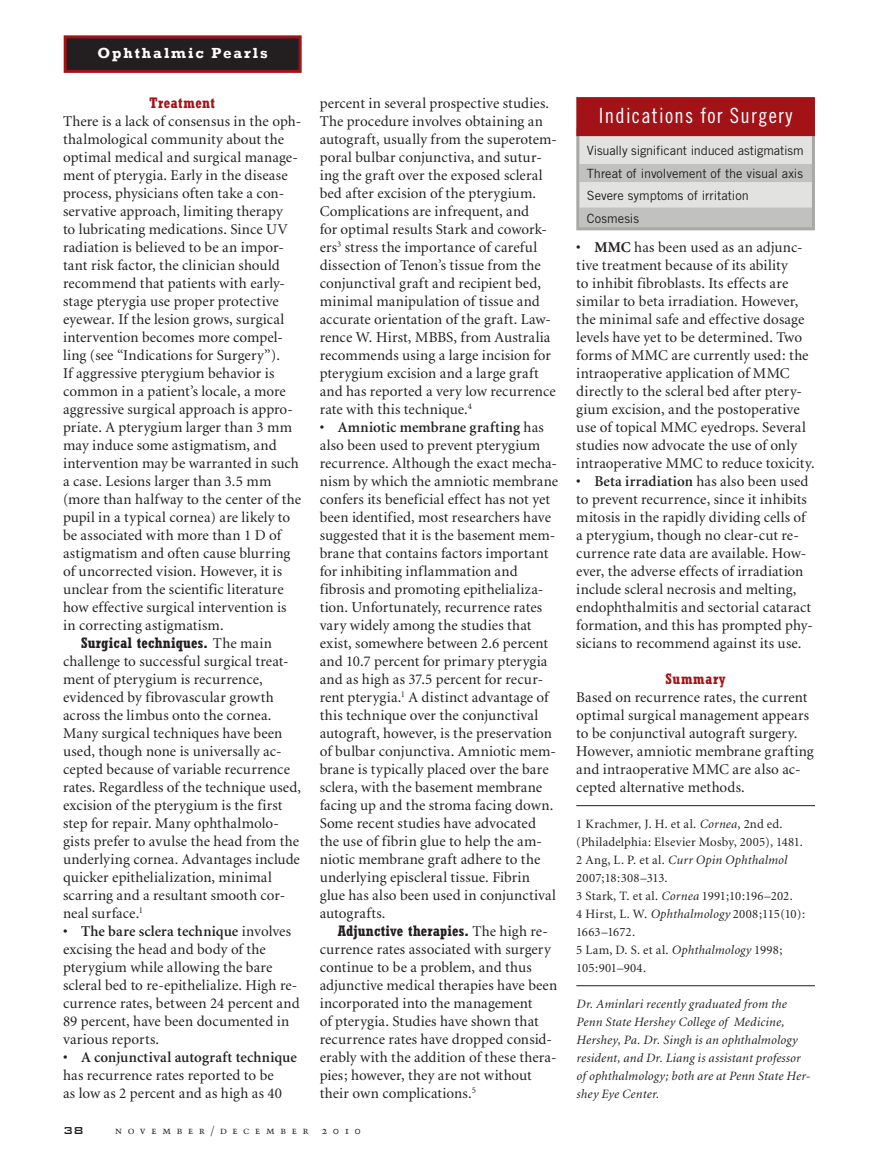
<style>
.page{position:relative;width:878px;height:1175px;background:#fff}
.page>*{position:absolute;margin:0;border:0;box-sizing:border-box;transform-origin:0 0}
.t1{font:21px "Trade Gothic Cond Eighteen";letter-spacing:.06em;color:#fff}
.TEXT_no_indent{font:15px/18px "Minion";letter-spacing:.01em;color:#231f20}
.t2{font:700 15px "Rockwell";letter-spacing:.13em;color:#fff}
.PEARLS_subhead{font:700 condensed 15px "Rockwell";letter-spacing:.035em;color:#a21217}
.t3{font:500 13.5px "Bank Gothic BT";color:#231f20}
.References{font:12.75px/18px "Minion";letter-spacing:.015em;color:#231f20}
.TEXT_ital_rule{font:italic 12.75px/18px "Minion";letter-spacing:.02em;color:#231f20}
.t4{font:12.75px "Trade Gothic";letter-spacing:-.005em;color:#231f20}
.t5{font:10.5px "Trump Mediaeval SC";letter-spacing:.525em;color:#231f20}
.s1{font-family:"Rockwell";font-weight:700;font-stretch:condensed}
.s2{font-weight:600}
.s3{font-weight:700}
.s4{font-style:italic}
</style>
<div class="page">
<div style="left:65px;top:37px;width:235px;height:34px;background:#231f20"></div>
<div style="left:64px;top:35px;width:238px;height:38px;border:3px solid #a21217"></div>
<hr style="left:576px;top:805px;width:238px;height:1px;background:#231f20">
<hr style="left:576px;top:985px;width:238px;height:1px;background:#231f20">
<div style="left:578px;top:129px;width:235px;height:100px;background:#e2e2e1"></div>
<div style="left:579px;top:164px;width:233px;height:18px;background:#c1c2bf"></div>
<div style="left:579px;top:207px;width:233px;height:23px;background:#c1c2bf"></div>
<div style="left:576px;top:128px;width:238px;height:102px;border:3px solid #a8a8a5"></div>
<div style="left:578px;top:99px;width:235px;height:36px;background:#a21217"></div>
<div style="left:576px;top:97px;width:238px;height:39px;border:3px solid #a21217"></div>
<p class="t2" style="left:97px;top:44px;width:172px">Ophthalmic Pearls</p>
<p class="PEARLS_subhead" style="left:149px;top:94px;width:67px">Treatment</p>
<p class="TEXT_no_indent" style="left:63px;top:113px;width:240px">There is a lack of consensus in the oph&shy;thalmological community about the optimal medical and surgical manage&shy;ment of pterygia. Early in the disease process, physicians often take a con&shy;servative approach, limiting therapy<br>to lubricating medications. Since UV radiation is believed to be an impor&shy;tant risk factor, the clinician should recommend that patients with early&shy;stage pterygia use proper protective eyewear. If the lesion grows, surgical intervention becomes more compel&shy;ling (see “Indications for Surgery”).<br>If aggressive pterygium behavior is common in a patient’s locale, a more aggressive surgical approach is appro&shy;priate. A pterygium larger than 3 mm may induce some astigmatism, and intervention may be warranted in such a case. Lesions larger than 3.5 mm (more than halfway to the center of the pupil in a typical cornea) are likely to be associated with more than 1 D of astigmatism and often cause blurring of uncorrected vision. However, it is unclear from the scientific literature how effective surgical intervention is in correcting astigmatism.</p>
<p class="TEXT_no_indent" style="left:63px;top:635px;width:239px;text-indent:18px"><span class="s1">Surgical techniques.</span> The main challenge to successful surgical treat&shy;ment of pterygium is recurrence, evidenced by fibrovascular growth across the limbus onto the cornea.<br>Many surgical techniques have been used, though none is universally ac&shy;cepted because of variable recurrence rates. Regardless of the technique used, excision of the pterygium is the first step for repair. Many ophthalmolo&shy;gists prefer to avulse the head from the underlying cornea. Advantages include quicker epithelialization, minimal scarring and a resultant smooth cor&shy;neal surface.<sup>1</sup></p>
<p class="TEXT_no_indent" style="left:63px;top:923px;width:238px"><span class="s2">• The bare sclera technique</span> involves excising the head and body of the pterygium while allowing the bare scleral bed to re-epithelialize. High re&shy;currence rates, between 24 percent and 89 percent, have been documented in various reports.</p>
<p class="TEXT_no_indent" style="left:63px;top:1049px;width:235px"><span class="s2">• A conjunctival autograft technique </span>has recurrence rates reported to be<br>as low as 2 percent and as high as 40</p>
<p class="TEXT_no_indent" style="left:320px;top:95px;width:239px">percent in several prospective studies.<br>The procedure involves obtaining an autograft, usually from the superotem&shy;poral bulbar conjunctiva, and sutur&shy;ing the graft over the exposed scleral bed after excision of the pterygium.<br>Complications are infrequent, and<br>for optimal results Stark and cowork&shy;ers<sup>3</sup> stress the importance of careful dissection of Tenon’s tissue from the conjunctival graft and recipient bed, minimal manipulation of tissue and accurate orientation of the graft. Law&shy;rence W. Hirst, MBBS, from Australia recommends using a large incision for pterygium excision and a large graft and has reported a very low recurrence rate with this technique.<sup>4</sup></p>
<p class="TEXT_no_indent" style="left:320px;top:419px;width:240px"><span class="s2">• Amniotic membrane grafting</span> has also been used to prevent pterygium recurrence. Although the exact mecha&shy;nism by which the amniotic membrane confers its beneficial effect has not yet been identified, most researchers have suggested that it is the basement mem&shy;brane that contains factors important for inhibiting inflammation and fibrosis and promoting epithelializa&shy;tion. Unfortunately, recurrence rates vary widely among the studies that exist, somewhere between 2.6 percent and 10.7 percent for primary pterygia and as high as 37.5 percent for recur&shy;rent pterygia.<sup>1</sup> A distinct advantage of this technique over the conjunctival autograft, however, is the preservation of bulbar conjunctiva. Amniotic mem&shy;brane is typically placed over the bare sclera, with the basement membrane facing up and the stroma facing down.<br>Some recent studies have advocated the use of fibrin glue to help the am&shy;niotic membrane graft adhere to the underlying episcleral tissue. Fibrin glue has also been used in conjunctival autografts.</p>
<p class="TEXT_no_indent" style="left:320px;top:923px;width:239px;text-indent:18px"><span class="s1">Adjunctive therapies.</span> The high re&shy;currence rates associated with surgery continue to be a problem, and thus adjunctive medical therapies have been incorporated into the management<br>of pterygia. Studies have shown that recurrence rates have dropped consid&shy;erably with the addition of these thera&shy;pies; however, they are not without their own complications.<sup>5</sup></p>
<p class="t3" style="left:63px;top:1123px;width:22px">38</p>
<p class="t5" style="left:115px;top:1124px;width:195px">november/december</p>
<p class="t5" style="left:322px;top:1124px;width:40px">2010</p>
<p class="t1" style="left:599px;top:103px;width:195px">Indications for Surgery</p>
<p class="t4" style="left:586px;top:143px;width:218px">Visually significant induced astigmatism</p>
<p class="t4" style="left:586px;top:165px;width:218px">Threat of involvement of the visual axis</p>
<p class="t4" style="left:586px;top:188px;width:163px">Severe symptoms of irritation</p>
<p class="t4" style="left:586px;top:210px;width:54px">Cosmesis</p>
<p class="TEXT_no_indent" style="left:576px;top:239px;width:240px"><span class="s2">•</span> <span class="s3">MMC</span> has been used as an adjunc&shy;tive treatment because of its ability<br>to inhibit fibroblasts. Its effects are similar to beta irradiation. However, the minimal safe and effective dosage levels have yet to be determined. Two forms of MMC are currently used: the intraoperative application of MMC directly to the scleral bed after ptery&shy;gium excision, and the postoperative use of topical MMC eyedrops. Several studies now advocate the use of only intraoperative MMC to reduce toxicity.</p>
<p class="TEXT_no_indent" style="left:576px;top:473px;width:238px"><span class="s2">• Beta irradiation</span> has also been used to prevent recurrence, since it inhibits mitosis in the rapidly dividing cells of a pterygium, though no clear-cut re&shy;currence rate data are available. How&shy;ever, the adverse effects of irradiation include scleral necrosis and melting, endophthalmitis and sectorial cataract formation, and this has prompted phy&shy;sicians to recommend against its use.</p>
<p class="PEARLS_subhead" style="left:665px;top:670px;width:62px">Summary</p>
<p class="TEXT_no_indent" style="left:576px;top:689px;width:239px">Based on recurrence rates, the current optimal surgical management appears to be conjunctival autograft surgery.<br>However, amniotic membrane grafting and intraoperative MMC are also ac&shy;cepted alternative methods.</p>
<p class="References" style="left:576px;top:815px;width:230px">1 Krachmer, J. H. et al. <span class="s4">Cornea</span>, 2nd ed. (Philadelphia: Elsevier Mosby, 2005), 1481.<br>2 Ang, L. P. et al. <span class="s4">Curr Opin Ophthalmol<br></span>2007;18:308–313.<br>3 Stark, T. et al. <span class="s4">Cornea</span> 1991;10:196–202.<br>4 Hirst, L. W. <span class="s4">Ophthalmology</span> 2008;115(10):<br>1663–1672.<br>5 Lam, D. S. et al. <span class="s4">Ophthalmology</span> 1998;<br>105:901–904.</p>
<p class="TEXT_ital_rule" style="left:576px;top:995px;width:235px">Dr. Aminlari recently graduated from the Penn State Hershey College of Medicine, Hershey, Pa. Dr. Singh is an ophthalmology resident, and Dr. Liang is assistant professor of ophthalmology; both are at Penn State Her&shy;shey Eye Center.</p>
</div>
